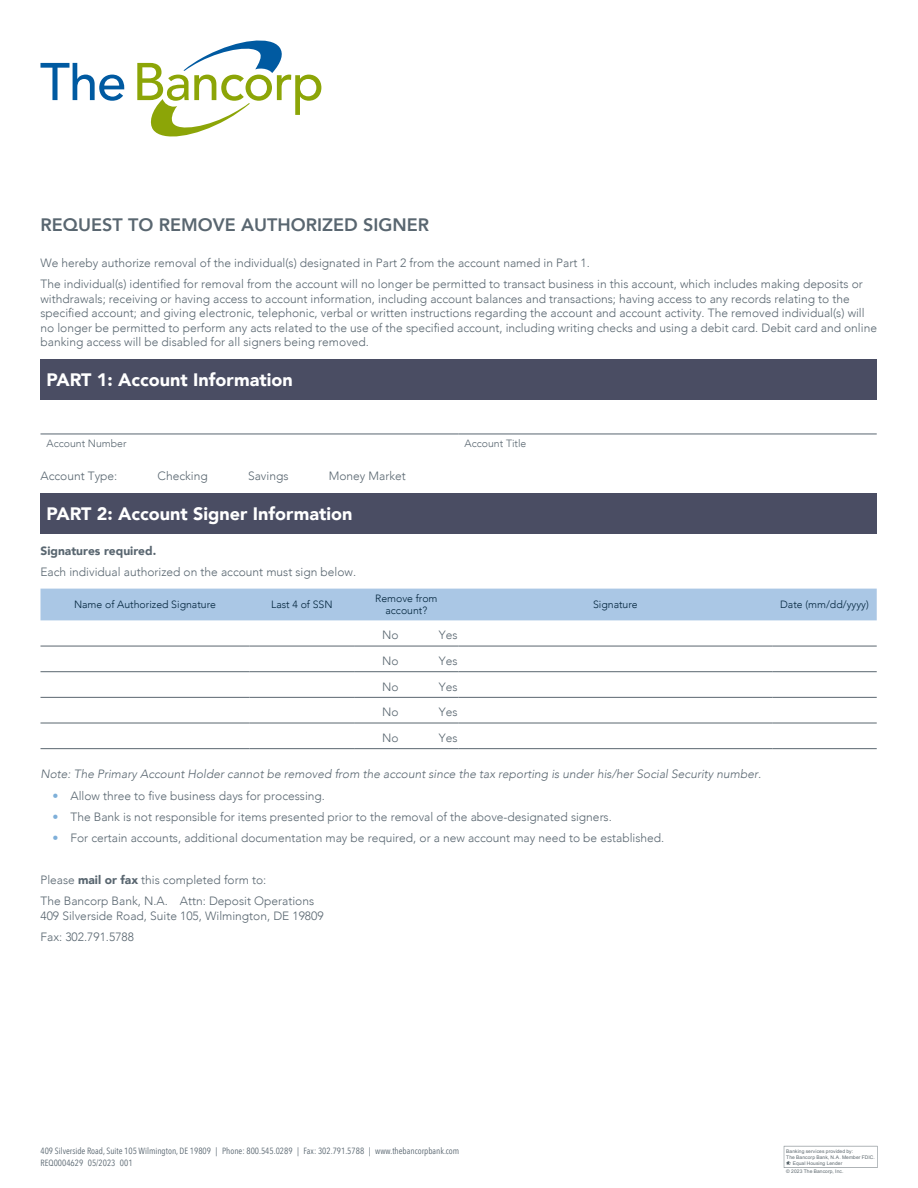
<style>
.page{position:relative;width:918px;height:1188px;background:#fff}
.page>*{position:absolute;margin:0;border:0;box-sizing:border-box;transform-origin:0 0}
.t1{font:900 18px "Avenir";color:#fff}
.t2{font:800 18px "Avenir";color:#596670}
.t3{font:300 12px/21.1px "Avenir";color:#596670}
.t4{font:italic 300 12px "Avenir";color:#596670}
.t5{font:900 12px "Avenir";color:#596670}
.t6{font:300 10.5px/12.6px "Avenir";color:#03253d;text-align:center}
.t7{font:300 10.5px "Avenir";color:#596670}
.t8{font:9px/12px "Avenir Next Condensed";color:#596670}
.t9{font:4.95px "Arial";letter-spacing:.015em;color:#5c676d}
.s1{color:#7eb0d9}
.s2{color:#7eafd9}
.s3{font-weight:900}
</style>
<div class="page">
<svg style="left:784px;top:1146px;width:94px;height:22px"></svg>
<div style="left:40px;top:360px;width:837px;height:40px;background:#4a4d63"></div>
<hr style="left:40px;top:434px;width:419px;height:1px;background:#596670">
<hr style="left:459px;top:434px;width:418px;height:1px;background:#596670">
<div style="left:40px;top:493px;width:837px;height:41px;background:#4a4d63"></div>
<div style="left:40px;top:589px;width:837px;height:31px;background:#aac7e5"></div>
<hr style="left:40px;top:646px;width:210px;height:1px;background:#5a666f">
<hr style="left:250px;top:646px;width:104px;height:1px;background:#5a666f">
<hr style="left:354px;top:646px;width:105px;height:1px;background:#5a666f">
<hr style="left:459px;top:646px;width:313px;height:1px;background:#5a666f">
<hr style="left:772px;top:646px;width:105px;height:1px;background:#5a666f">
<hr style="left:40px;top:671px;width:210px;height:1px;background:#5a666f">
<hr style="left:250px;top:671px;width:104px;height:1px;background:#5a666f">
<hr style="left:354px;top:671px;width:105px;height:1px;background:#5a666f">
<hr style="left:459px;top:671px;width:313px;height:1px;background:#5a666f">
<hr style="left:772px;top:671px;width:105px;height:1px;background:#5a666f">
<hr style="left:40px;top:697px;width:210px;height:1px;background:#5a666f">
<hr style="left:250px;top:697px;width:104px;height:1px;background:#5a666f">
<hr style="left:354px;top:697px;width:105px;height:1px;background:#5a666f">
<hr style="left:459px;top:697px;width:313px;height:1px;background:#5a666f">
<hr style="left:772px;top:697px;width:105px;height:1px;background:#5a666f">
<hr style="left:40px;top:723px;width:210px;height:1px;background:#5a666f">
<hr style="left:250px;top:723px;width:104px;height:1px;background:#5a666f">
<hr style="left:354px;top:723px;width:105px;height:1px;background:#5a666f">
<hr style="left:459px;top:723px;width:313px;height:1px;background:#5a666f">
<hr style="left:772px;top:723px;width:105px;height:1px;background:#5a666f">
<hr style="left:40px;top:748px;width:210px;height:1px;background:#5a666f">
<hr style="left:250px;top:748px;width:104px;height:1px;background:#5a666f">
<hr style="left:354px;top:748px;width:105px;height:1px;background:#5a666f">
<hr style="left:459px;top:748px;width:313px;height:1px;background:#5a666f">
<hr style="left:772px;top:748px;width:105px;height:1px;background:#5a666f">
<svg style="left:40px;top:63px;width:84px;height:38px"></svg>
<svg style="left:137px;top:40px;width:184px;height:97px"></svg>
<h1 class="t2" style="left:40px;top:210px;width:390px">REQUEST TO REMOVE AUTHORIZED SIGNER</h1>
<p class="t3" style="left:40px;top:253px;width:824px">We hereby authorize removal of the individual(s) designated in Part 2 from the account named in Part 1.<br>The individual(s) identified for removal from the account will no longer be permitted to transact business in this account, which includes making deposits or</p>
<p class="t3" style="left:40px;top:291px;width:838px;line-height:14.4px">withdrawals; receiving or having access to account information, including account balances and transactions; having access to any records relating to the specified account; and giving electronic, telephonic, verbal or written instructions regarding the account and account activity. The removed individual(s) will no longer be permitted to perform any acts related to the use of the specified account, including writing checks and using a debit card. Debit card and online banking access will be disabled for all signers being removed.</p>
<h1 class="t1" style="left:47px;top:364px;width:248px">PART 1: Account Information</h1>
<p class="t7" style="left:47px;top:437px;width:82px">Account Number</p>
<p class="t7" style="left:465px;top:437px;width:63px">Account Title</p>
<p class="t3" style="left:40px;top:465px;width:78px">Account Type:</p>
<p class="t3" style="left:158px;top:465px;width:52px">Checking</p>
<p class="t3" style="left:248px;top:465px;width:42px">Savings</p>
<p class="t3" style="left:329px;top:465px;width:79px">Money Market</p>
<h1 class="t1" style="left:47px;top:498px;width:307px">PART 2: Account Signer Information</h1>
<p class="t5" style="left:40px;top:540px;width:117px">Signatures required.</p>
<p class="t3" style="left:40px;top:561px;width:317px">Each individual authorized on the account must sign below.</p>
<p class="t6" style="left:74px;top:598px;width:144px">Name of Authorized Signature</p>
<p class="t6" style="left:271px;top:598px;width:63px">Last 4 of SSN</p>
<p class="t6" style="left:375px;top:592px;width:64px">Remove from account?</p>
<p class="t6" style="left:593px;top:598px;width:46px">Signature</p>
<p class="t6" style="left:780px;top:598px;width:90px">Date (mm/dd/yyyy)</p>
<p class="t3" style="left:382px;top:625px;width:18px">No</p>
<p class="t3" style="left:439px;top:625px;width:20px">Yes</p>
<p class="t3" style="left:382px;top:650px;width:18px">No</p>
<p class="t3" style="left:439px;top:650px;width:20px">Yes</p>
<p class="t3" style="left:382px;top:676px;width:18px">No</p>
<p class="t3" style="left:439px;top:676px;width:20px">Yes</p>
<p class="t3" style="left:382px;top:702px;width:18px">No</p>
<p class="t3" style="left:439px;top:702px;width:20px">Yes</p>
<p class="t3" style="left:382px;top:727px;width:18px">No</p>
<p class="t3" style="left:439px;top:727px;width:20px">Yes</p>
<p class="t4" style="left:41px;top:767px;width:722px">Note: The Primary Account Holder cannot be removed from the account since the tax reporting is under his/her Social Security number.</p>
<p class="t3" style="left:53px;top:785px;width:274px"><span class="s1">•</span> Allow three to five business days for processing.</p>
<p class="t3" style="left:53px;top:806px;width:561px"><span class="s2">•</span> The Bank is not responsible for items presented prior to the removal of the above-designated signers.</p>
<p class="t3" style="left:53px;top:827px;width:613px"><span class="s2">•</span> For certain accounts, additional documentation may be required, or a new account may need to be established.</p>
<p class="t3" style="left:41px;top:869px;width:275px">Please <span class="s3">mail or fax</span> this completed form to:<br>The Bancorp Bank, N.A. Attn: Deposit Operations</p>
<p class="t3" style="left:41px;top:905px;width:285px">409 Silverside Road, Suite 105, Wilmington, DE 19809<br>Fax: 302.791.5788</p>
<p class="t8" style="left:40px;top:1144px;width:420px">409 Silverside Road, Suite 105 Wilmington, DE 19809 | Phone: 800.545.0289 | Fax: 302.791.5788 | www.thebancorpbank.com<br>REQ0004629 05/2023 001</p>
<p class="t9" style="left:786px;top:1148px;width:68px">Banking services provided by:</p>
<p class="t9" style="left:793px;top:1160px;width:51px">Equal Housing Lender</p>
<p class="t9" style="left:786px;top:1154px;width:90px">The Bancorp Bank, N.A. Member FDIC.</p>
<p class="t9" style="left:786px;top:1168px;width:59px">© 2023 The Bancorp, Inc.</p>
</div>
